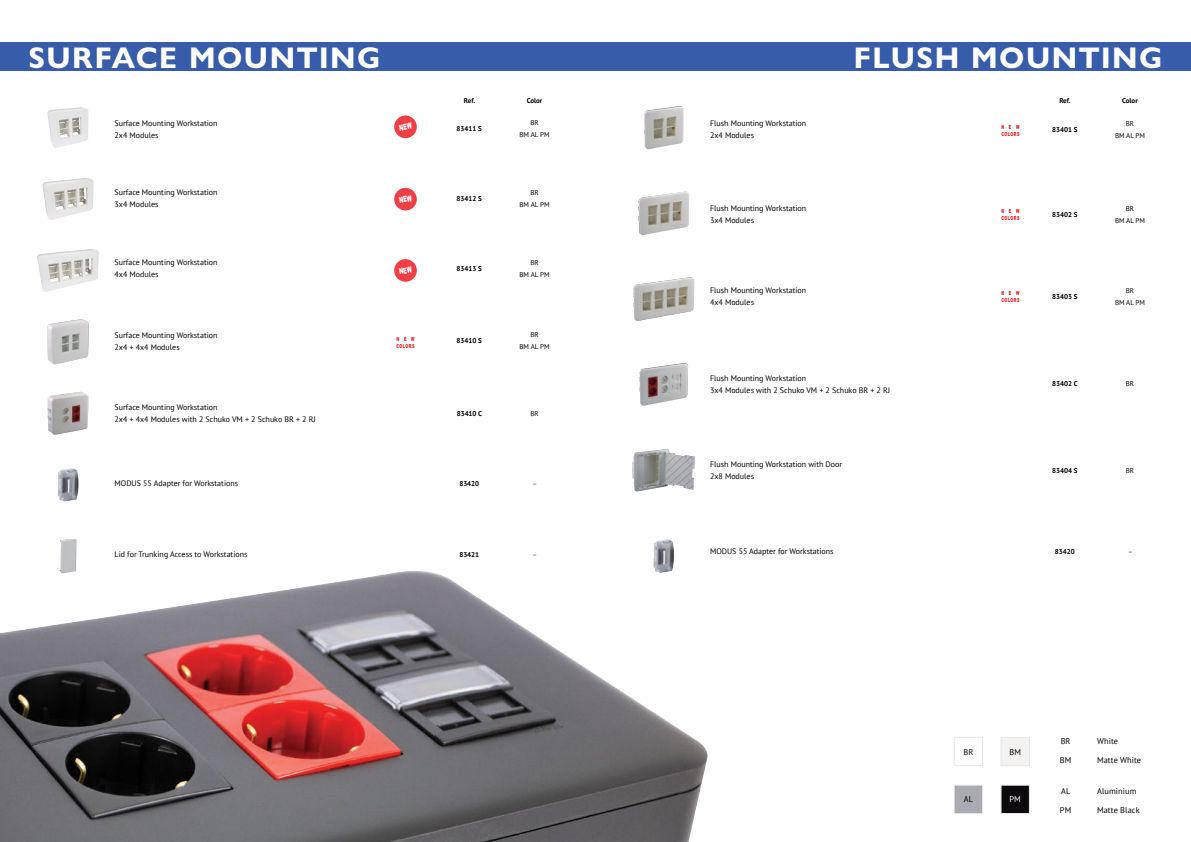
<style>
.page{position:relative;width:1191px;height:842px;background:#fff}
.page>*{position:absolute;margin:0;border:0;box-sizing:border-box;transform-origin:0 0}
.t1{font:700 30px "Gill Sans Nova";letter-spacing:.05em;color:#fff}
.t2{font:8.4px "PT Sans";letter-spacing:.01em;color:#000}
.t3{font:8.4px "PT Sans";color:#fff}
.t4{font:8px/12px "PT Sans";color:#000}
.t5{font:700 7px "PT Sans";color:#000}
.t6{font:7px/12px "PT Sans";color:#000;text-align:center}
.t7{font:900 5.6px/6.7px "Arial";letter-spacing:.155em;color:#ed1d24;scale:.6 1}
</style>
<div class="page">
<img style="left:0;top:571px;width:708px;height:271px">
<div style="left:0;top:43px;width:1191px;height:28px;background:#365caa"></div>
<img style="left:58px;top:468px;width:20px;height:34px">
<img style="left:42px;top:178px;width:52px;height:42px">
<img style="left:48px;top:319px;width:33px;height:7px">
<img style="left:47px;top:107px;width:42px;height:41px">
<img style="left:48px;top:392px;width:33px;height:6px">
<img style="left:37px;top:249px;width:62px;height:43px">
<img style="left:60px;top:539px;width:16px;height:34px">
<img style="left:644px;top:106px;width:36px;height:7px">
<img style="left:632px;top:449px;width:34px;height:42px">
<img style="left:639px;top:192px;width:46px;height:7px">
<img style="left:639px;top:363px;width:45px;height:9px">
<img style="left:634px;top:277px;width:57px;height:9px">
<img style="left:653px;top:539px;width:21px;height:34px">
<div style="left:954px;top:737px;width:28px;height:29px;background:#fff;border:1px solid #e6e7e8"></div>
<div style="left:954px;top:785px;width:28px;height:29px;background:#a9abb1;border:1px solid #e6e7e8"></div>
<div style="left:1001px;top:737px;width:28px;height:29px;background:#f4f2f1;border:1px solid #e6e7e8"></div>
<div style="left:1001px;top:785px;width:28px;height:29px;background:#0c0a0d;border:1px solid #e6e7e8"></div>
<div style="left:394px;top:116px;width:23px;height:22px;background:#ef3f45;border-radius:50%"></div>
<div style="left:394px;top:188px;width:23px;height:22px;background:#ef3f45;border-radius:50%"></div>
<svg style="left:394px;top:259px;width:23px;height:23px"></svg>
<svg style="left:399px;top:266px;width:13px;height:8px"></svg>
<h1 class="t1" style="left:28px;top:39px;width:354px">SURFACE MOUNTING</h1>
<h1 class="t1" style="left:854px;top:39px;width:310px">FLUSH MOUNTING</h1>
<p class="t5" style="left:464px;top:96px;width:13px">Ref.</p>
<p class="t5" style="left:526px;top:96px;width:17px">Color</p>
<p class="t4" style="left:115px;top:117px;width:104px">Surface Mounting Workstation<br>2x4 Modules</p>
<p class="t5" style="left:456px;top:124px;width:27px">83411 S</p>
<p class="t6" style="left:519px;top:117px;width:32px">BR<br>BM AL PM</p>
<p class="t5" style="left:1059px;top:96px;width:13px">Ref.</p>
<p class="t5" style="left:1122px;top:96px;width:17px">Color</p>
<p class="t4" style="left:710px;top:117px;width:98px">Flush Mounting Workstation<br>2x4 Modules</p>
<p class="t5" style="left:1052px;top:125px;width:27px">83401 S</p>
<p class="t6" style="left:1115px;top:117px;width:32px">BR<br>BM AL PM</p>
<p class="t7" style="left:1001px;top:123px;width:32px">NEW<br>COLORS</p>
<p class="t4" style="left:115px;top:186px;width:104px">Surface Mounting Workstation<br>3x4 Modules</p>
<p class="t5" style="left:456px;top:194px;width:27px">83412 S</p>
<p class="t6" style="left:519px;top:186px;width:32px">BR<br>BM AL PM</p>
<p class="t4" style="left:115px;top:256px;width:104px">Surface Mounting Workstation<br>4x4 Modules</p>
<p class="t5" style="left:456px;top:263px;width:27px">83413 S</p>
<p class="t6" style="left:519px;top:256px;width:32px">BR<br>BM AL PM</p>
<p class="t4" style="left:115px;top:329px;width:104px">Surface Mounting Workstation<br>2x4 + 4x4 Modules</p>
<p class="t5" style="left:456px;top:336px;width:27px">83410 S</p>
<p class="t6" style="left:519px;top:329px;width:32px">BR<br>BM AL PM</p>
<p class="t7" style="left:396px;top:336px;width:32px">NEW<br>COLORS</p>
<p class="t4" style="left:115px;top:401px;width:203px">Surface Mounting Workstation<br>2x4 + 4x4 Modules with 2 Schuko VM + 2 Schuko BR + 2 RJ</p>
<p class="t5" style="left:457px;top:409px;width:27px">83410 C</p>
<p class="t6" style="left:530px;top:407px;width:10px">BR</p>
<p class="t4" style="left:115px;top:477px;width:125px">MODUS 55 Adapter for Workstations</p>
<p class="t5" style="left:459px;top:478px;width:21px">83420</p>
<p class="t6" style="left:532px;top:477px;width:6px">–</p>
<p class="t4" style="left:115px;top:548px;width:134px">Lid for Trunking Access to Workstations</p>
<p class="t5" style="left:459px;top:549px;width:21px">83421</p>
<p class="t6" style="left:532px;top:548px;width:6px">–</p>
<p class="t4" style="left:710px;top:202px;width:98px">Flush Mounting Workstation<br>3x4 Modules</p>
<p class="t5" style="left:1052px;top:210px;width:27px">83402 S</p>
<p class="t6" style="left:1115px;top:202px;width:32px">BR<br>BM AL PM</p>
<p class="t7" style="left:1001px;top:208px;width:32px">NEW<br>COLORS</p>
<p class="t4" style="left:710px;top:284px;width:98px">Flush Mounting Workstation<br>4x4 Modules</p>
<p class="t5" style="left:1052px;top:292px;width:27px">83403 S</p>
<p class="t6" style="left:1115px;top:284px;width:32px">BR<br>BM AL PM</p>
<p class="t7" style="left:1001px;top:289px;width:32px">NEW<br>COLORS</p>
<p class="t4" style="left:710px;top:372px;width:182px">Flush Mounting Workstation<br>3x4 Modules with 2 Schuko VM + 2 Schuko BR + 2 RJ</p>
<p class="t5" style="left:1052px;top:379px;width:27px">83402 C</p>
<p class="t6" style="left:1125px;top:378px;width:10px">BR</p>
<p class="t4" style="left:710px;top:458px;width:134px">Flush Mounting Workstation with Door<br>2x8 Modules</p>
<p class="t5" style="left:1052px;top:466px;width:27px">83404 S</p>
<p class="t6" style="left:1125px;top:464px;width:10px">BR</p>
<p class="t4" style="left:710px;top:545px;width:125px">MODUS 55 Adapter for Workstations</p>
<p class="t5" style="left:1054px;top:547px;width:21px">83420</p>
<p class="t6" style="left:1128px;top:545px;width:6px">–</p>
<p class="t2" style="left:963px;top:746px;width:11px">BR</p>
<p class="t2" style="left:964px;top:794px;width:11px">AL</p>
<p class="t2" style="left:1009px;top:746px;width:13px">BM</p>
<p class="t3" style="left:1009px;top:794px;width:13px">PM</p>
<p class="t2" style="left:1060px;top:735px;width:11px">BR</p>
<p class="t2" style="left:1097px;top:735px;width:22px">White</p>
<p class="t2" style="left:1059px;top:754px;width:13px">BM</p>
<p class="t2" style="left:1097px;top:754px;width:45px">Matte White</p>
<p class="t2" style="left:1061px;top:786px;width:11px">AL</p>
<p class="t2" style="left:1097px;top:786px;width:41px">Aluminium</p>
<p class="t2" style="left:1060px;top:805px;width:13px">PM</p>
<p class="t2" style="left:1097px;top:805px;width:44px">Matte Black</p>
</div>
